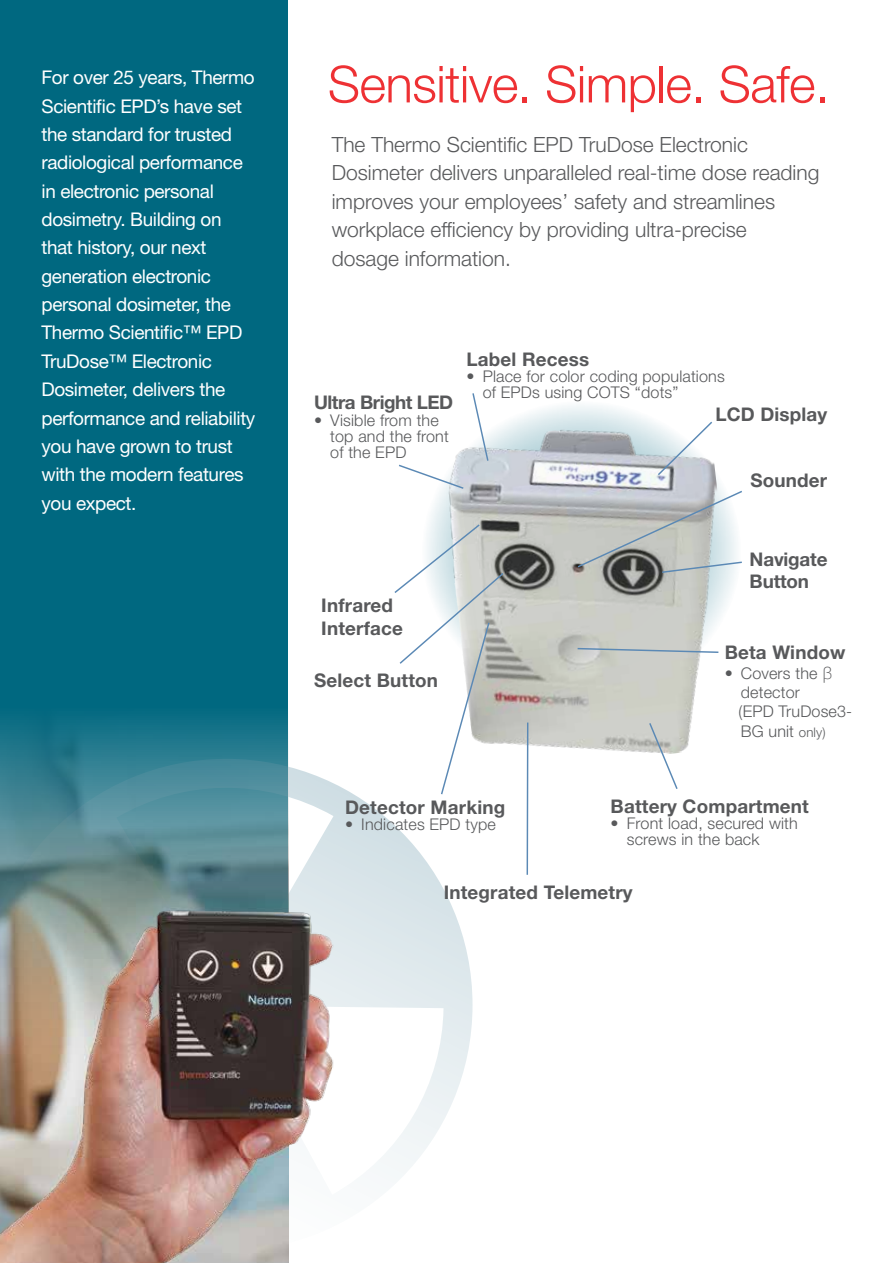
<style>
.page{position:relative;width:893px;height:1263px;background:#fff}
.page>*{position:absolute;margin:0;border:0;box-sizing:border-box;transform-origin:0 0}
.t1{font:300 51px "Helvetica Neue LT Std";letter-spacing:-.01em;color:#ee3134}
.t2{font:300 21px/28.5px "Helvetica Neue LT Std";color:#58595b}
.t3{font:18.9px/28.3px "Helvetica Neue LT Std";letter-spacing:-.02em;color:#fff}
.t4{font:700 18.9px/22.6px "Helvetica Neue LT Std";letter-spacing:.01em;color:#58595b}
.t5{font:700 18.9px/22.6px "Helvetica Neue LT Std";letter-spacing:-.01em;color:#58595b}
.t6{font:700 18.9px "Helvetica Neue LT Std";letter-spacing:-.025em;color:#58595b}
.t7{font:300 16.2px/16.2px "Helvetica Neue LT Std";letter-spacing:.01em;color:#58595b}
.s1{font-family:"Open Sans"}
.s2{font-size:13.2px}
</style>
<div class="page">
<div style="left:0;top:0;width:288px;height:1263px;background:#006880"></div>
<img style="left:0;top:716px;width:465px;height:547px">
<img style="left:439px;top:413px;width:295px;height:363px">
<svg style="left:471px;top:393px;width:19px;height:69px"></svg>
<svg style="left:399px;top:463px;width:66px;height:27px"></svg>
<svg style="left:393px;top:523px;width:112px;height:273px"></svg>
<hr style="left:527px;top:722px;width:1px;height:153px;background:#5b89b5">
<svg style="left:656px;top:420px;width:58px;height:57px"></svg>
<svg style="left:576px;top:647px;width:144px;height:7px"></svg>
<svg style="left:576px;top:489px;width:166px;height:85px;background:#b9bdbd"></svg>
<svg style="left:648px;top:721px;width:31px;height:68px"></svg>
<p class="t3" style="left:42px;top:63px;width:215px">For over 25 years, Thermo<br>Scientific EPD’s have set the standard for trusted radiological performance in electronic personal dosimetry. Building on that history, our next generation electronic personal dosimeter, the<br>Thermo Scientific™ EPD<br>TruDose™ Electronic<br>Dosimeter, delivers the performance and reliability you have grown to trust with the modern features you expect.</p>
<h1 class="t1" style="left:328px;top:53px;width:503px">Sensitive. Simple. Safe.</h1>
<p class="t2" style="left:332px;top:130px;width:489px">The Thermo Scientific EPD TruDose Electronic Dosimeter delivers unparalleled real-time dose reading improves your employees’ safety and streamlines workplace efficiency by providing ultra-precise<br>dosage information.</p>
<p class="t6" style="left:314px;top:391px;width:141px">Ultra Bright LED</p>
<p class="t7" style="left:330px;top:411px;width:120px;text-indent:-16px">• Visible from the top and the front of the EPD</p>
<p class="t4" style="left:467px;top:347px;width:124px">Label Recess</p>
<p class="t7" style="left:483px;top:368px;width:244px;text-indent:-16px">• Place for color coding populations of EPDs using COTS “dots”</p>
<p class="t4" style="left:715px;top:402px;width:114px">LCD Display</p>
<p class="t4" style="left:750px;top:468px;width:78px">Sounder</p>
<p class="t4" style="left:321px;top:594px;width:83px">Infrared<br>Interface</p>
<p class="t4" style="left:314px;top:668px;width:125px">Select Button</p>
<p class="t5" style="left:750px;top:547px;width:79px">Navigate<br>Button</p>
<p class="t4" style="left:725px;top:641px;width:122px">Beta Window</p>
<p class="t7" style="left:739px;top:663px;width:115px;line-height:19.4px;text-indent:-14px">• Covers the <span class="s1">β </span>detector<br>(EPD TruDose3-<br>BG unit <span class="s2">only)</span></p>
<p class="t4" style="left:345px;top:796px;width:162px">Detector Marking</p>
<p class="t7" style="left:345px;top:816px;width:152px">• Indicates EPD type</p>
<p class="t4" style="left:611px;top:794px;width:200px">Battery Compartment</p>
<p class="t7" style="left:627px;top:814px;width:173px;text-indent:-16px">• Front load, secured with screws in the back</p>
<p class="t4" style="left:444px;top:881px;width:191px">Integrated Telemetry</p>
</div>
